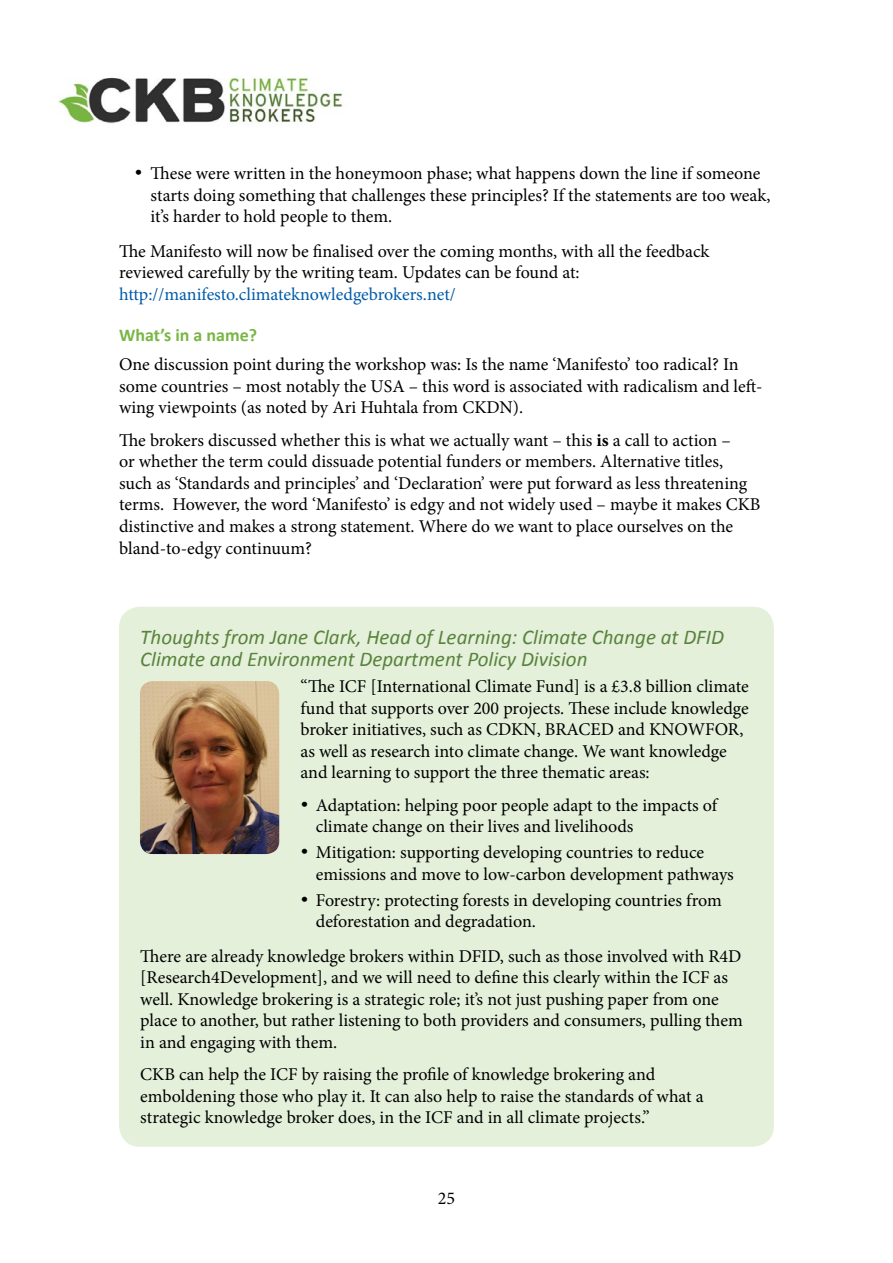
<style>
.page{position:relative;width:893px;height:1263px;background:#fff}
.page>*{position:absolute;margin:0;border:0;box-sizing:border-box;transform-origin:0 0}
.t1{font:italic 21px/22.5px "Calibri";color:#59823c}
.t2{font:18px/21.6px "Minion Pro";letter-spacing:-.005em;color:#000}
.t3{font:18px "Minion Pro";letter-spacing:-.005em;color:#005baa}
.t4{font:700 18px "Calibri";color:#79b644}
.s1{font-weight:700}
</style>
<div class="page">
<img style="left:58px;top:77px;width:285px;height:47px">
<div style="left:119px;top:607px;width:655px;height:540px;background:#e4f0da;border-radius:21px"></div>
<img style="left:140px;top:681px;width:139px;height:173px">
<p class="t2" style="left:151px;top:162px;width:622px;text-indent:-16px">• These were written in the honeymoon phase; what happens down the line if someone starts doing something that challenges these principles? If the statements are too weak, it’s harder to hold people to them.</p>
<p class="t2" style="left:119px;top:240px;width:592px">The Manifesto will now be finalised over the coming months, with all the feedback reviewed carefully by the writing team. Updates can be found at:</p>
<p class="t3" style="left:119px;top:282px;width:338px">http://manifesto.climateknowledgebrokers.net/</p>
<p class="t4" style="left:119px;top:324px;width:139px">What’s in a name?</p>
<p class="t2" style="left:119px;top:354px;width:645px">One discussion point during the workshop was: Is the name ‘Manifesto’ too radical? In some countries – most notably the USA – this word is associated with radicalism and left&shy;wing viewpoints (as noted by Ari Huhtala from CKDN).</p>
<p class="t2" style="left:119px;top:429px;width:643px">The brokers discussed whether this is what we actually want – this <span class="s1">is</span> a call to action –<br>or whether the term could dissuade potential funders or members. Alternative titles, such as ‘Standards and principles’ and ‘Declaration’ were put forward as less threatening terms. However, the word ‘Manifesto’ is edgy and not widely used – maybe it makes CKB distinctive and makes a strong statement. Where do we want to place ourselves on the bland-to-edgy continuum?</p>
<p class="t1" style="left:140px;top:624px;width:585px">Thoughts from Jane Clark, Head of Learning: Climate Change at DFID<br>Climate and Environment Department Policy Division</p>
<p class="t2" style="left:300px;top:676px;width:450px">“The ICF [International Climate Fund] is a £3.8 billion climate fund that supports over 200 projects. These include knowledge broker initiatives, such as CDKN, BRACED and KNOWFOR, as well as research into climate change. We want knowledge and learning to support the three thematic areas:</p>
<p class="t2" style="left:316px;top:794px;width:403px;text-indent:-15px">• Adaptation: helping poor people adapt to the impacts of climate change on their lives and livelihoods</p>
<p class="t2" style="left:316px;top:842px;width:420px;text-indent:-15px">• Mitigation: supporting developing countries to reduce emissions and move to low-carbon development pathways</p>
<p class="t2" style="left:316px;top:889px;width:408px;text-indent:-15px">• Forestry: protecting forests in developing countries from deforestation and degradation.</p>
<p class="t2" style="left:140px;top:945px;width:604px">There are already knowledge brokers within DFID, such as those involved with R4D [Research4Development], and we will need to define this clearly within the ICF as well. Knowledge brokering is a strategic role; it’s not just pushing paper from one place to another, but rather listening to both providers and consumers, pulling them in and engaging with them.</p>
<p class="t2" style="left:140px;top:1064px;width:565px">CKB can help the ICF by raising the profile of knowledge brokering and emboldening those who play it. It can also help to raise the standards of what a strategic knowledge broker does, in the ICF and in all climate projects.”</p>
<p class="t2" style="left:438px;top:1187px;width:19px">25</p>
</div>
